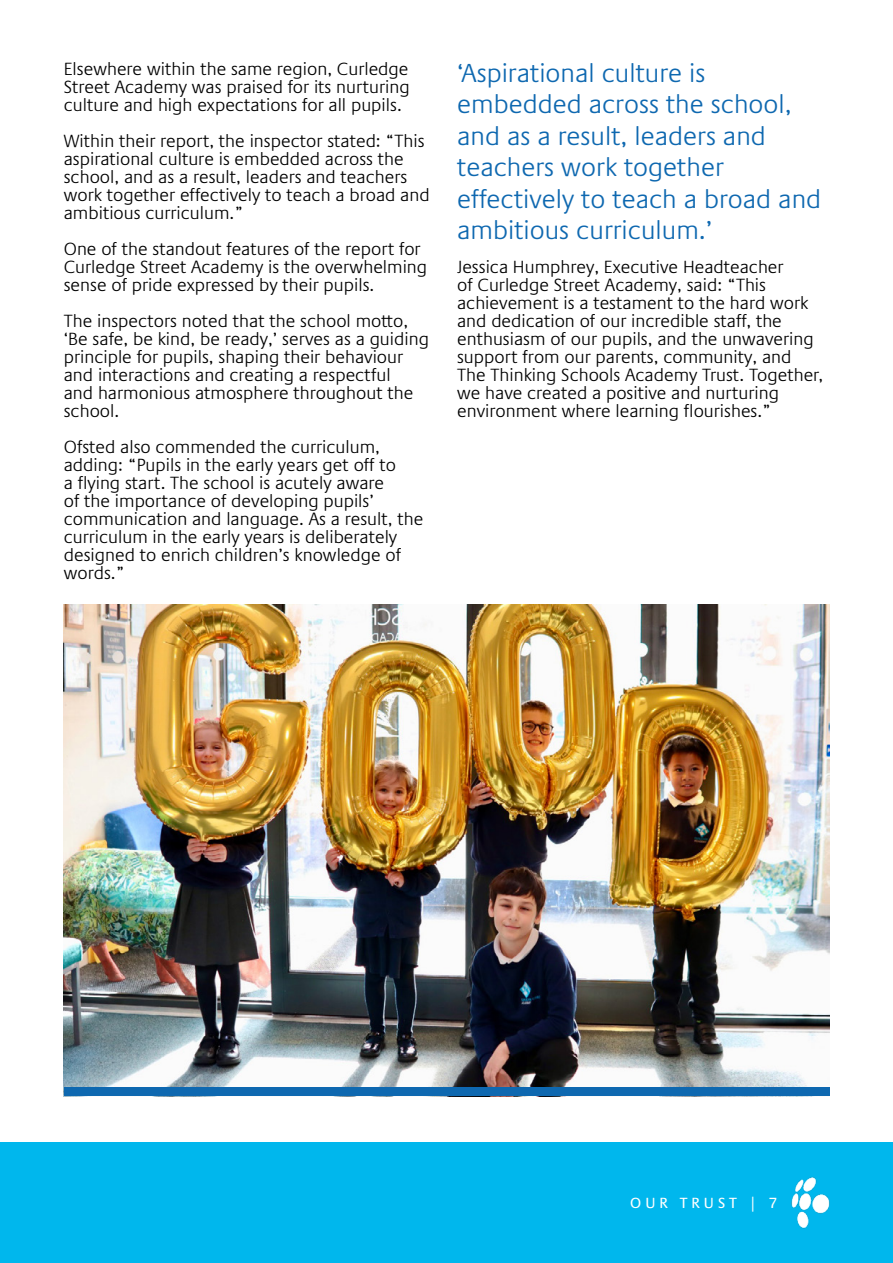
<style>
.page{position:relative;width:893px;height:1263px;background:#fff}
.page>*{position:absolute;margin:0;border:0;box-sizing:border-box;transform-origin:0 0}
.t1{font:300 26.25px/31.5px "Praxis LT Pro";color:#0e68b0}
.t2{font:300 18px/18px "Praxis LT Pro";color:#000}
.t3{font:15px "Praxis LT Pro";color:#fff}
</style>
<div class="page">
<div style="left:0;top:1143px;width:893px;height:120px;background:#00b7ed"></div>
<img style="left:791px;top:1177px;width:39px;height:52px">
<img style="left:64px;top:605px;width:765px;height:482px">
<div style="left:64px;top:1087px;width:765px;height:9px;background:#0e68b0"></div>
<p class="t2" style="left:64px;top:60px;width:347px;text-align:justify">Elsewhere within the same region, Curledge Street Academy was praised for its nurturing culture and high expectations for all pupils.</p>
<p class="t2" style="left:64px;top:132px;width:367px">Within their report, the inspector stated: “This aspirational culture is embedded across the school, and as a result, leaders and teachers work together effectively to teach a broad and ambitious curriculum.”</p>
<p class="t2" style="left:64px;top:240px;width:365px">One of the standout features of the report for<br>Curledge Street Academy is the overwhelming sense of pride expressed by their pupils.</p>
<p class="t2" style="left:64px;top:312px;width:367px">The inspectors noted that the school motto, ‘Be safe, be kind, be ready,’ serves as a guiding principle for pupils, shaping their behaviour and interactions and creating a respectful<br>and harmonious atmosphere throughout the school.</p>
<p class="t2" style="left:64px;top:438px;width:361px">Ofsted also commended the curriculum, adding: “Pupils in the early years get off to<br>a flying start. The school is acutely aware<br>of the importance of developing pupils’ communication and language. As a result, the curriculum in the early years is deliberately designed to enrich children’s knowledge of words.”</p>
<h1 class="t1" style="left:457px;top:57px;width:366px">‘Aspirational culture is embedded across the school, and as a result, leaders and teachers work together effectively to teach a broad and ambitious curriculum.’</h1>
<p class="t2" style="left:457px;top:258px;width:368px">Jessica Humphrey, Executive Headteacher<br>of Curledge Street Academy, said: “This achievement is a testament to the hard work and dedication of our incredible staff, the enthusiasm of our pupils, and the unwavering support from our parents, community, and The Thinking Schools Academy Trust. Together, we have created a positive and nurturing environment where learning flourishes.”</p>
<p class="t3" style="left:630px;top:1194px;width:149px">O U R T R U S T | 7</p>
</div>
